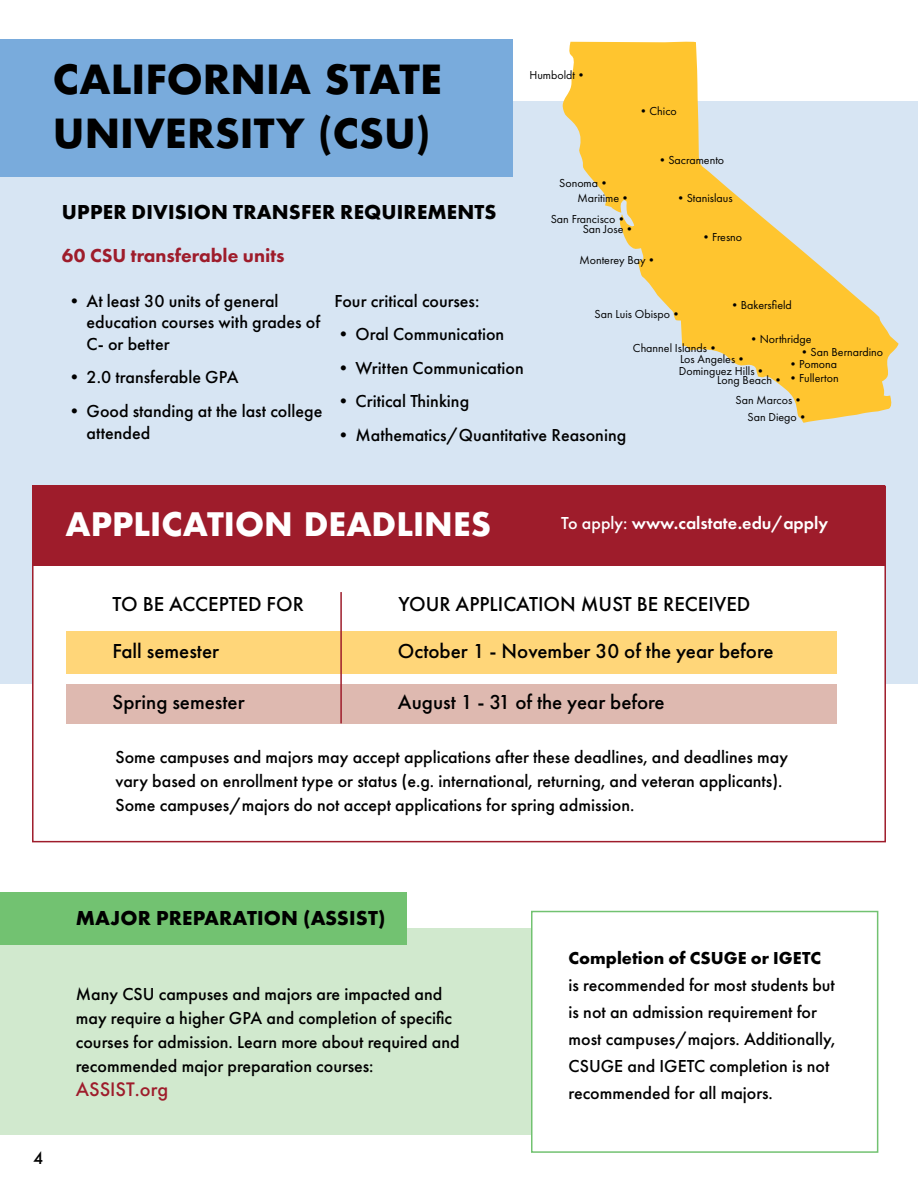
<style>
.page{position:relative;width:918px;height:1188px;background:#fff}
.page>*{position:absolute;margin:0;border:0;box-sizing:border-box;transform-origin:0 0}
.t1{font:700 39px/54px "Futura";color:#000}
.Heading_2__Pg__4_-_R{font:700 31.5px "Futura";color:#fff}
.t2{font:500 21px "Futura PT";color:#000}
.Heading_3__Pg__4_-_G{font:700 21px "Futura PT";letter-spacing:.01em;color:#000}
.t3{font:800 19.5px "Futura PT";color:#9e1c2b}
.Paragraph_Title_Spac{font:500 18px/27px "Futura PT";color:#000}
.t4{font:600 18px "Futura PT";color:#fff}
.t5{font:500 18px "Futura";color:#9e1c2b}
.t6{font:12px "Futura PT";color:#000}
.s1{font-weight:500}
.s2{font-weight:700}
</style>
<div class="page">
<div style="left:0;top:101px;width:918px;height:583px;background:#d7e5f3"></div>
<div style="left:32px;top:486px;width:854px;height:356px;background:#fff;border:2px solid #9e1c2b"></div>
<div style="left:33px;top:486px;width:852px;height:80px;background:#9e1c2b"></div>
<div style="left:67px;top:631px;width:770px;height:43px;background:#ffd679"></div>
<div style="left:67px;top:684px;width:770px;height:39px;background:#deb9b0"></div>
<hr style="left:340px;top:592px;width:2px;height:131px;background:#9e1c2b">
<div style="left:0;top:39px;width:513px;height:84px;background:#79abdc"></div>
<div style="left:0;top:93px;width:513px;height:84px;background:#79abdc"></div>
<svg style="left:563px;top:41px;width:336px;height:382px"></svg>
<div style="left:0;top:929px;width:578px;height:206px;background:#d1e9ce"></div>
<div style="left:0;top:893px;width:406px;height:52px;background:#72c271"></div>
<div style="left:531px;top:911px;width:347px;height:242px;background:#fff;border:2px solid #72c271"></div>
<h1 class="t1" style="left:53px;top:52px;width:391px">CALIFORNIA STATE<br>UNIVERSITY (CSU)</h1>
<p class="t6" style="left:529px;top:68px;width:59px">Humboldt•</p>
<p class="t6" style="left:637px;top:104px;width:41px">•Chico</p>
<p class="t6" style="left:656px;top:153px;width:69px">•Sacramento</p>
<p class="t6" style="left:559px;top:176px;width:52px">Sonoma•</p>
<p class="t6" style="left:578px;top:191px;width:55px">Maritime•</p>
<p class="t6" style="left:675px;top:191px;width:60px">•Stanislaus</p>
<p class="t6" style="left:551px;top:212px;width:78px">San Francisco•</p>
<p class="t6" style="left:583px;top:221px;width:54px">San Jose•</p>
<p class="t6" style="left:700px;top:230px;width:44px">•Fresno</p>
<p class="t6" style="left:579px;top:253px;width:80px">Monterey Bay•</p>
<p class="t6" style="left:729px;top:298px;width:65px">•Bakersfield</p>
<p class="t6" style="left:595px;top:307px;width:89px">San Luis Obispo•</p>
<p class="t6" style="left:748px;top:331px;width:65px">•Northridge</p>
<p class="t6" style="left:633px;top:341px;width:88px">Channel Islands•</p>
<p class="t6" style="left:799px;top:345px;width:86px">•San Bernardino</p>
<p class="t6" style="left:680px;top:352px;width:69px">Los Angeles•</p>
<p class="t6" style="left:787px;top:357px;width:52px">•Pomona</p>
<p class="t6" style="left:679px;top:364px;width:89px">Dominguez Hills•</p>
<p class="t6" style="left:717px;top:373px;width:68px">Long Beach•</p>
<p class="t6" style="left:787px;top:371px;width:53px">•Fullerton</p>
<p class="t6" style="left:736px;top:393px;width:70px">San Marcos•</p>
<p class="t6" style="left:748px;top:410px;width:63px">San Diego•</p>
<p class="Heading_3__Pg__4_-_G" style="left:62px;top:199px;width:436px">UPPER DIVISION TRANSFER REQUIREMENTS</p>
<p class="t3" style="left:62px;top:243px;width:224px">60 CSU transferable units</p>
<p class="Paragraph_Title_Spac" style="left:87px;top:290px;width:235px;line-height:21.6px;text-indent:-21px">• At least 30 units of general education courses with grades of<br>C- or better</p>
<p class="Paragraph_Title_Spac" style="left:66px;top:364px;width:175px">• 2.0 transferable GPA</p>
<p class="Paragraph_Title_Spac" style="left:87px;top:400px;width:237px;line-height:21.6px;text-indent:-21px">• Good standing at the last college attended</p>
<p class="Paragraph_Title_Spac" style="left:335px;top:287px;width:146px">Four critical courses:</p>
<p class="Paragraph_Title_Spac" style="left:335px;top:321px;width:171px">• Oral Communication</p>
<p class="Paragraph_Title_Spac" style="left:335px;top:354px;width:191px">• Written Communication</p>
<p class="Paragraph_Title_Spac" style="left:335px;top:388px;width:136px">• Critical Thinking</p>
<p class="Paragraph_Title_Spac" style="left:335px;top:422px;width:293px">• Mathematics/Quantitative Reasoning</p>
<p class="Heading_2__Pg__4_-_R" style="left:65px;top:502px;width:427px">APPLICATION DEADLINES</p>
<p class="t4" style="left:561px;top:512px;width:268px"><span class="s1">To apply:</span> www.calstate.edu/apply</p>
<p class="t2" style="left:113px;top:591px;width:193px">TO BE ACCEPTED FOR</p>
<p class="t2" style="left:399px;top:591px;width:353px">YOUR APPLICATION MUST BE RECEIVED</p>
<p class="t2" style="left:113px;top:639px;width:108px">Fall semester</p>
<p class="t2" style="left:398px;top:639px;width:377px">October 1 - November 30 of the year before</p>
<p class="t2" style="left:113px;top:690px;width:134px">Spring semester</p>
<p class="t2" style="left:398px;top:690px;width:268px">August 1 - 31 of the year before</p>
<p class="Paragraph_Title_Spac" style="left:116px;top:745px;width:674px;line-height:24px">Some campuses and majors may accept applications after these deadlines, and deadlines may vary based on enrollment type or status (e.g. international, returning, and veteran applicants).</p>
<p class="Paragraph_Title_Spac" style="left:116px;top:792px;width:521px">Some campuses/majors do not accept applications for spring admission.</p>
<p class="Paragraph_Title_Spac" style="left:33px;top:1145px;width:12px">4</p>
<p class="Heading_3__Pg__4_-_G" style="left:76px;top:905px;width:311px">MAJOR PREPARATION (ASSIST)</p>
<p class="Paragraph_Title_Spac" style="left:76px;top:982px;width:385px;line-height:24px">Many CSU campuses and majors are impacted and may require a higher GPA and completion of specific courses for admission. Learn more about required and recommended major preparation courses:</p>
<p class="t5" style="left:76px;top:1076px;width:94px">ASSIST.org</p>
<p class="Paragraph_Title_Spac" style="left:569px;top:945px;width:268px"><span class="s2">Completion of CSUGE or IGETC </span>is recommended for most students but is not an admission requirement for most campuses/majors. Additionally, CSUGE and IGETC completion is not recommended for all majors.</p>
</div>
